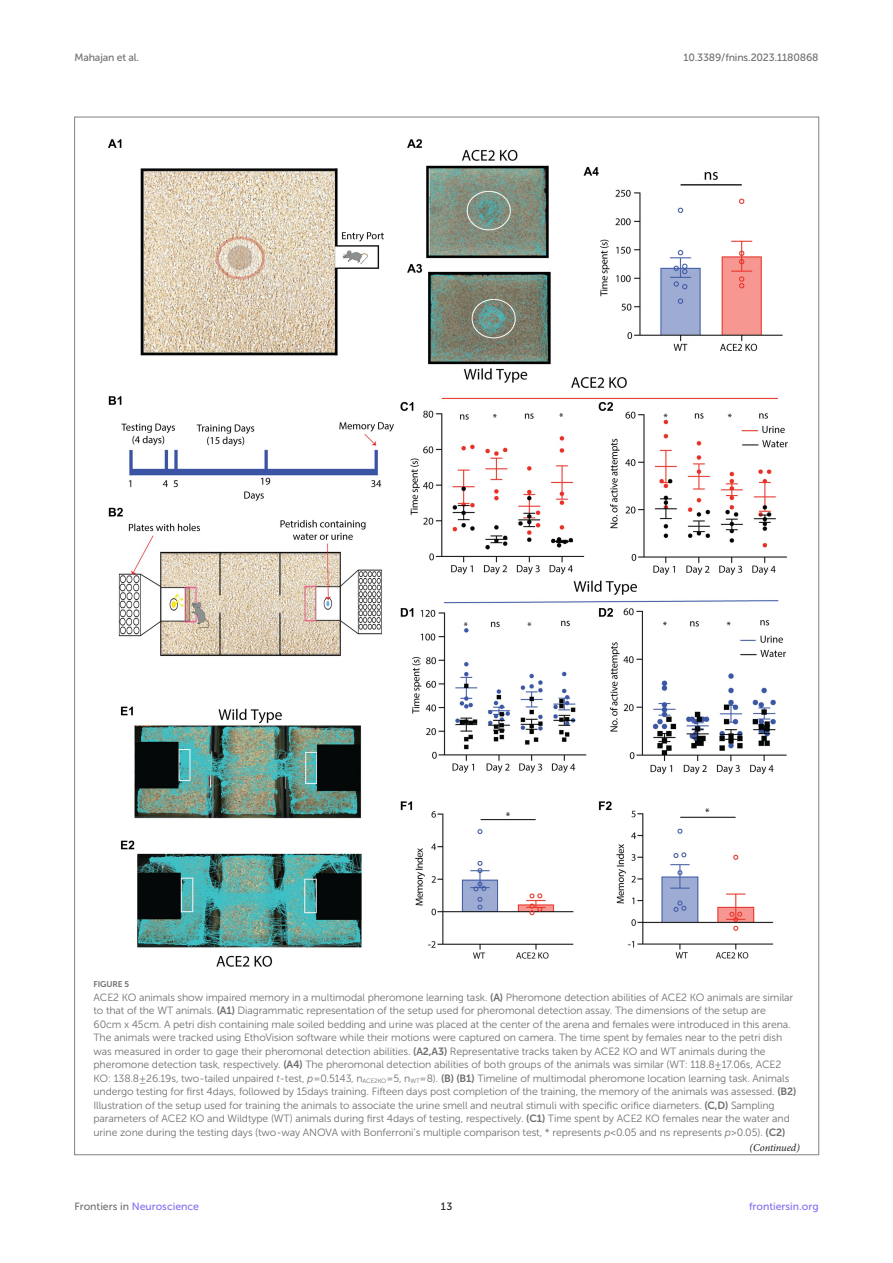
<style>
.page{position:relative;width:893px;height:1263px;background:#fff}
.page>*{position:absolute;margin:0;border:0;box-sizing:border-box;transform-origin:0 0}
.FIG_LEG{font:10.5px/13.5px "Museo Sans 300";letter-spacing:-.01em;color:#706f70}
.t1{font:10.5px "Museo Sans 500";letter-spacing:-.015em;color:#706f70}
.t2{font:10.5px "Museo Sans 500";color:#856df0}
.T_Continue{font:italic 10.5px "Minion Pro";letter-spacing:-.01em;color:#1b1c1b}
.t3{font:10.5px "Museo Sans 500";color:#1b1c1b}
.FIG_HD{font:8.25px "Museo Sans 700";letter-spacing:-.01em;color:#706f70}
.s1{font-family:"Museo Sans 700"}
.s2{font-style:italic}
.s3{color:#706f70}
</style>
<div class="page">
<img style="left:108px;top:139px;width:680px;height:828px">
<p class="t1" style="left:74px;top:51px;width:66px">Mahajan et al.</p>
<p class="t1" style="left:683px;top:51px;width:137px">10.3389/fnins.2023.1180868</p>
<p class="FIG_HD" style="left:94px;top:980px;width:37px">FIGURE 5</p>
<p class="FIG_LEG" style="left:94px;top:990px;width:704px">ACE2 KO animals show impaired memory in a multimodal pheromone learning task. <span class="s1">(A)</span> Pheromone detection abilities of ACE2 KO animals are similar to that of the WT animals. <span class="s1">(A1)</span> Diagrammatic representation of the setup used for pheromonal detection assay. The dimensions of the setup are<br>60 cm x 45 cm. A petri dish containing male soiled bedding and urine was placed at the center of the arena and females were introduced in this arena.<br>The animals were tracked using EthoVision software while their motions were captured on camera. The time spent by females near to the petri dish was measured in order to gage their pheromonal detection abilities. <span class="s1">(A2,A3)</span> Representative tracks taken by ACE2 KO and WT animals during the pheromone detection task, respectively. <span class="s1">(A4)</span> The pheromonal detection abilities of both groups of the animals was similar (WT: 118.8 ± 17.06 s, ACE2<br>KO: 138.8 ± 26.19 s, two-tailed unpaired <span class="s2">t</span>-test, <span class="s2">p</span> = 0.5143, n<sub>ACE2KO</sub> = 5, n<sub>WT</sub> = 8). <span class="s1">(B) (B1)</span> Timeline of multimodal pheromone location learning task. Animals undergo testing for first 4 days, followed by 15 days training. Fifteen days post completion of the training, the memory of the animals was assessed. <span class="s1">(B2)<br></span>Illustration of the setup used for training the animals to associate the urine smell and neutral stimuli with specific orifice diameters. <span class="s1">(C,D)</span> Sampling parameters of ACE2 KO and Wildtype (WT) animals during first 4 days of testing, respectively. <span class="s1">(C1)</span> Time spent by ACE2 KO females near the water and urine zone during the testing days (two-way ANOVA with Bonferroni’s multiple comparison test, * represents <span class="s2">p</span> &lt; 0.05 and ns represents <span class="s2">p</span> &gt; 0.05). <span class="s1">(C2)</span></p>
<p class="T_Continue" style="left:750px;top:1140px;width:52px">(Continued)</p>
<p class="t2" style="left:74px;top:1200px;width:126px"><span class="s3">Frontiers in</span> Neuroscience</p>
<p class="t3" style="left:441px;top:1200px;width:13px">13</p>
<p class="t2" style="left:749px;top:1200px;width:71px">frontiersin.org</p>
</div>
